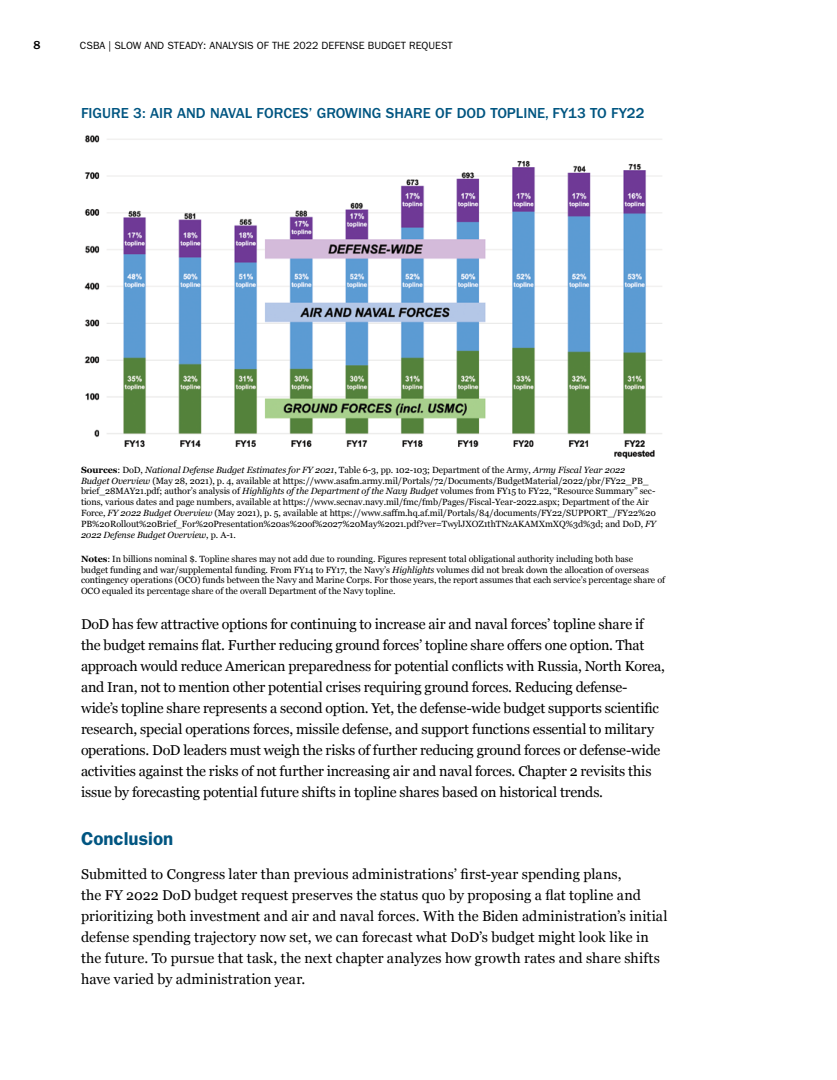
<style>
.page{position:relative;width:837px;height:1080px;background:#fff}
.page>*{position:absolute;margin:0;border:0;box-sizing:border-box;transform-origin:0 0}
.t1{font:600 18.75px "ITC Franklin Gothic Std";color:#005581}
.t2{font:500 15px "ITC Franklin Gothic Std";color:#005581}
.t3{font:14.25px/21px "Georgia";letter-spacing:-.005em;color:#000}
.t4{font:500 12px "ITC Franklin Gothic Std";color:#000}
.t5{font:10.5px "ITC Franklin Gothic Std";color:#000}
.t6{font:9px/10.8px "Georgia";letter-spacing:-.005em;color:#000}
.s1{font-weight:700}
.s2{font-style:italic}
</style>
<div class="page">
<img style="left:84px;top:135px;width:578px;height:324px">
<h3 class="t4" style="left:33px;top:38px;width:9px">8</h3>
<p class="t5" style="left:80px;top:39px;width:374px">CSBA | SLOW AND STEADY: ANALYSIS OF THE 2022 DEFENSE BUDGET REQUEST</p>
<h2 class="t2" style="left:81px;top:105px;width:565px">FIGURE 3: AIR AND NAVAL FORCES’ GROWING SHARE OF DOD TOPLINE, FY13 TO FY22</h2>
<p class="t6" style="left:81px;top:464px;width:577px"><span class="s1">Sources</span>: DoD, <span class="s2">National Defense Budget Estimates for FY 2021</span>, Table 6-3, pp. 102-103; Department of the Army, <span class="s2">Army Fiscal Year 2022<br>Budget Overview</span> (May 28, 2021), p. 4, available at https://www.asafm.army.mil/Portals/72/Documents/BudgetMaterial/2022/pbr/FY22_PB_ brief_28MAY21.pdf; author’s analysis of <span class="s2">Highlights of the Department of the Navy Budget</span> volumes from FY15 to FY22, “Resource Summary” sec&shy;tions, various dates and page numbers, available at https://www.secnav.navy.mil/fmc/fmb/Pages/Fiscal-Year-2022.aspx; Department of the Air Force, <span class="s2">FY 2022 Budget Overview</span> (May 2021), p. 5, available at https://www.saffm.hq.af.mil/Portals/84/documents/FY22/SUPPORT_/FY22%20<br>PB%20Rollout%20Brief_For%20Presentation%20as%20of%2027%20May%2021.pdf?ver=TwylJXOZ1thTNzAKAMXmXQ%3d%3d; and DoD, <span class="s2">FY 2022 Defense Budget Overview</span>, p. A-1.</p>
<p class="t6" style="left:81px;top:553px;width:586px"><span class="s1">Notes</span>: In billions nominal $. Topline shares may not add due to rounding. Figures represent total obligational authority including both base<br>budget funding and war/supplemental funding. From FY14 to FY17, the Navy’s <span class="s2">Highlights</span> volumes did not break down the allocation of overseas contingency operations (OCO) funds between the Navy and Marine Corps. For those years, the report assumes that each service’s percentage share of OCO equaled its percentage share of the overall Department of the Navy topline.</p>
<p class="t3" style="left:81px;top:613px;width:586px">DoD has few attractive options for continuing to increase air and naval forces’ topline share if the budget remains flat. Further reducing ground forces’ topline share offers one option. That approach would reduce American preparedness for potential conflicts with Russia, North Korea, and Iran, not to mention other potential crises requiring ground forces. Reducing defense&shy;wide’s topline share represents a second option. Yet, the defense-wide budget supports scientific research, special operations forces, missile defense, and support functions essential to military operations. DoD leaders must weigh the risks of further reducing ground forces or defense-wide activities against the risks of not further increasing air and naval forces. Chapter 2 revisits this issue by forecasting potential future shifts in topline shares based on historical trends.</p>
<h1 class="t1" style="left:81px;top:827px;width:94px">Conclusion</h1>
<p class="t3" style="left:81px;top:863px;width:588px">Submitted to Congress later than previous administrations’ first-year spending plans,<br>the FY 2022 DoD budget request preserves the status quo by proposing a flat topline and prioritizing both investment and air and naval forces. With the Biden administration’s initial defense spending trajectory now set, we can forecast what DoD’s budget might look like in the future. To pursue that task, the next chapter analyzes how growth rates and share shifts have varied by administration year.</p>
</div>
